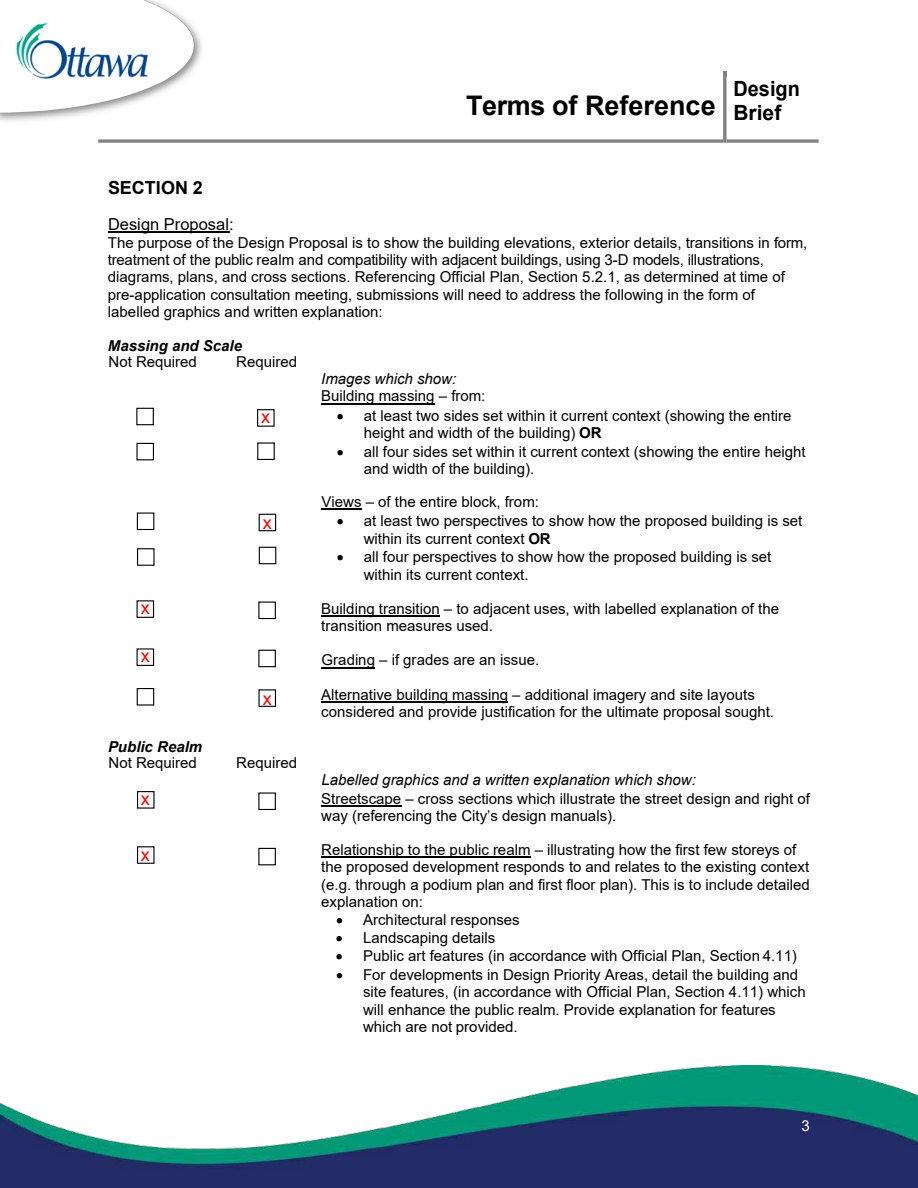
<style>
.page{position:relative;width:918px;height:1188px;background:#fff}
.page>*{position:absolute;margin:0;border:0;box-sizing:border-box;transform-origin:0 0}
.t1{font:700 27px "Arial";color:#000}
.t2{font:700 21px "Arial";color:#000;scale:.95 1}
.t3{font:700 18px "Arial";color:#000}
.t4{font:18px "Arial";color:#f00}
.t5{font:16.5px "Arial";color:#000}
.t6{font:15px/17.2px "Arial";color:#000}
.t7{font:italic 15px "Arial";color:#000}
.t8{font:italic 700 15px "Arial";color:#000}
.t9{font:15px "Arial";color:#fff}
.s1{font-weight:700}
</style>
<div class="page">
<svg style="left:723px;top:71px;width:4px;height:6px"></svg>
<svg style="left:98px;top:139px;width:625px;height:4px;background:#959595"></svg>
<hr style="left:723px;top:77px;width:3px;height:66px;background:#818181">
<svg style="left:726px;top:139px;width:93px;height:4px"></svg>
<img style="left:0;top:0;width:202px;height:121px">
<img style="left:0;top:1065px;width:918px;height:123px">
<div style="left:257px;top:409px;width:18px;height:18px;border:1px solid #000"></div>
<div style="left:257px;top:442px;width:18px;height:18px;border:1px solid #000"></div>
<div style="left:259px;top:514px;width:17px;height:17px;border:1px solid #000"></div>
<div style="left:259px;top:547px;width:17px;height:17px;border:1px solid #000"></div>
<div style="left:258px;top:602px;width:18px;height:17px;border:1px solid #000"></div>
<div style="left:258px;top:650px;width:18px;height:17px;border:1px solid #000"></div>
<div style="left:258px;top:689px;width:18px;height:18px;border:1px solid #000"></div>
<div style="left:258px;top:792px;width:18px;height:18px;border:1px solid #000"></div>
<div style="left:258px;top:848px;width:18px;height:17px;border:1px solid #000"></div>
<hr style="left:108px;top:232px;width:121px;height:1px;background:#000">
<hr style="left:321px;top:403px;width:114px;height:1px;background:#000">
<hr style="left:321px;top:508px;width:41px;height:1px;background:#000">
<hr style="left:321px;top:615px;width:119px;height:1px;background:#000">
<hr style="left:322px;top:667px;width:53px;height:1px;background:#000">
<hr style="left:321px;top:701px;width:187px;height:2px;background:#000">
<hr style="left:321px;top:805px;width:80px;height:1px;background:#000">
<hr style="left:321px;top:857px;width:210px;height:1px;background:#000">
<div style="left:137px;top:846px;width:18px;height:18px;border:1px solid #000"></div>
<div style="left:137px;top:791px;width:18px;height:18px;border:1px solid #000"></div>
<div style="left:137px;top:688px;width:17px;height:18px;border:1px solid #000"></div>
<div style="left:137px;top:648px;width:17px;height:18px;border:1px solid #000"></div>
<div style="left:137px;top:600px;width:17px;height:18px;border:1px solid #000"></div>
<div style="left:137px;top:548px;width:18px;height:18px;border:1px solid #000"></div>
<div style="left:137px;top:513px;width:17px;height:17px;border:1px solid #000"></div>
<div style="left:136px;top:443px;width:18px;height:17px;border:1px solid #000"></div>
<div style="left:136px;top:408px;width:18px;height:17px;border:1px solid #000"></div>
<h2 class="t2" style="left:734px;top:81px;width:71px">Design</h2>
<h1 class="t1" style="left:466px;top:95px;width:317px">Terms of Reference <sub>Brief</sub></h1>
<p class="t3" style="left:108px;top:181px;width:96px">SECTION 2</p>
<p class="t5" style="left:108px;top:218px;width:127px">Design Proposal:</p>
<p class="t6" style="left:108px;top:235px;width:701px">The purpose of the Design Proposal is to show the building elevations, exterior details, transitions in form, treatment of the public realm and compatibility with adjacent buildings, using 3-D models, illustrations, diagrams, plans, and cross sections. Referencing Official Plan, Section 5.2.1, as determined at time of pre-application consultation meeting, submissions will need to address the following in the form of labelled graphics and written explanation:</p>
<p class="t8" style="left:108px;top:341px;width:136px">Massing and Scale</p>
<p class="t6" style="left:109px;top:355px;width:90px">Not Required</p>
<p class="t6" style="left:236px;top:355px;width:62px">Required</p>
<p class="t7" style="left:321px;top:374px;width:137px">Images which show:</p>
<p class="t6" style="left:321px;top:389px;width:166px">Building massing – from:</p>
<p class="t6" style="left:364px;top:409px;width:429px;text-indent:-27px">• at least two sides set within it current context (showing the entire height and width of the building) <span class="s1">OR</span></p>
<p class="t6" style="left:364px;top:444px;width:443px;text-indent:-27px">• all four sides set within it current context (showing the entire height and width of the building).</p>
<p class="t6" style="left:321px;top:494px;width:219px">Views – of the entire block, from:</p>
<p class="t6" style="left:364px;top:514px;width:440px;text-indent:-27px">• at least two perspectives to show how the proposed building is set within its current context <span class="s1">OR</span></p>
<p class="t6" style="left:364px;top:550px;width:409px;text-indent:-27px">• all four perspectives to show how the proposed building is set within its current context.</p>
<p class="t6" style="left:321px;top:601px;width:459px">Building transition – to adjacent uses, with labelled explanation of the transition measures used.</p>
<p class="t6" style="left:322px;top:653px;width:219px">Grading – if grades are an issue.</p>
<p class="t6" style="left:321px;top:687px;width:454px">Alternative building massing – additional imagery and site layouts considered and provide justification for the ultimate proposal sought.</p>
<p class="t8" style="left:108px;top:741px;width:96px">Public Realm</p>
<p class="t6" style="left:109px;top:755px;width:90px">Not Required</p>
<p class="t6" style="left:236px;top:755px;width:62px">Required</p>
<p class="t7" style="left:321px;top:774px;width:376px">Labelled graphics and a written explanation which show:</p>
<p class="t6" style="left:321px;top:791px;width:490px">Streetscape – cross sections which illustrate the street design and right of way (referencing the City’s design manuals).</p>
<p class="t6" style="left:321px;top:842px;width:490px">Relationship to the public realm – illustrating how the first few storeys of the proposed development responds to and relates to the existing context (e.g. through a podium plan and first floor plan). This is to include detailed explanation on:</p>
<p class="t6" style="left:336px;top:912px;width:185px">• Architectural responses</p>
<p class="t6" style="left:336px;top:931px;width:161px">• Landscaping details</p>
<p class="t6" style="left:336px;top:949px;width:463px">• Public art features (in accordance with Official Plan, Section 4.11)</p>
<p class="t6" style="left:363px;top:968px;width:444px;text-indent:-27px">• For developments in Design Priority Areas, detail the building and site features, (in accordance with Official Plan, Section 4.11) which will enhance the public realm. Provide explanation for features which are not provided.</p>
<p class="t4" style="left:261px;top:405px;width:10px">x</p>
<p class="t4" style="left:263px;top:510px;width:10px">x</p>
<p class="t4" style="left:141px;top:595px;width:10px">x</p>
<p class="t4" style="left:141px;top:643px;width:10px">x</p>
<p class="t4" style="left:263px;top:687px;width:10px">x</p>
<p class="t4" style="left:141px;top:786px;width:10px">x</p>
<p class="t4" style="left:141px;top:842px;width:10px">x</p>
<p class="t9" style="left:802px;top:1120px;width:10px">3</p>
</div>
